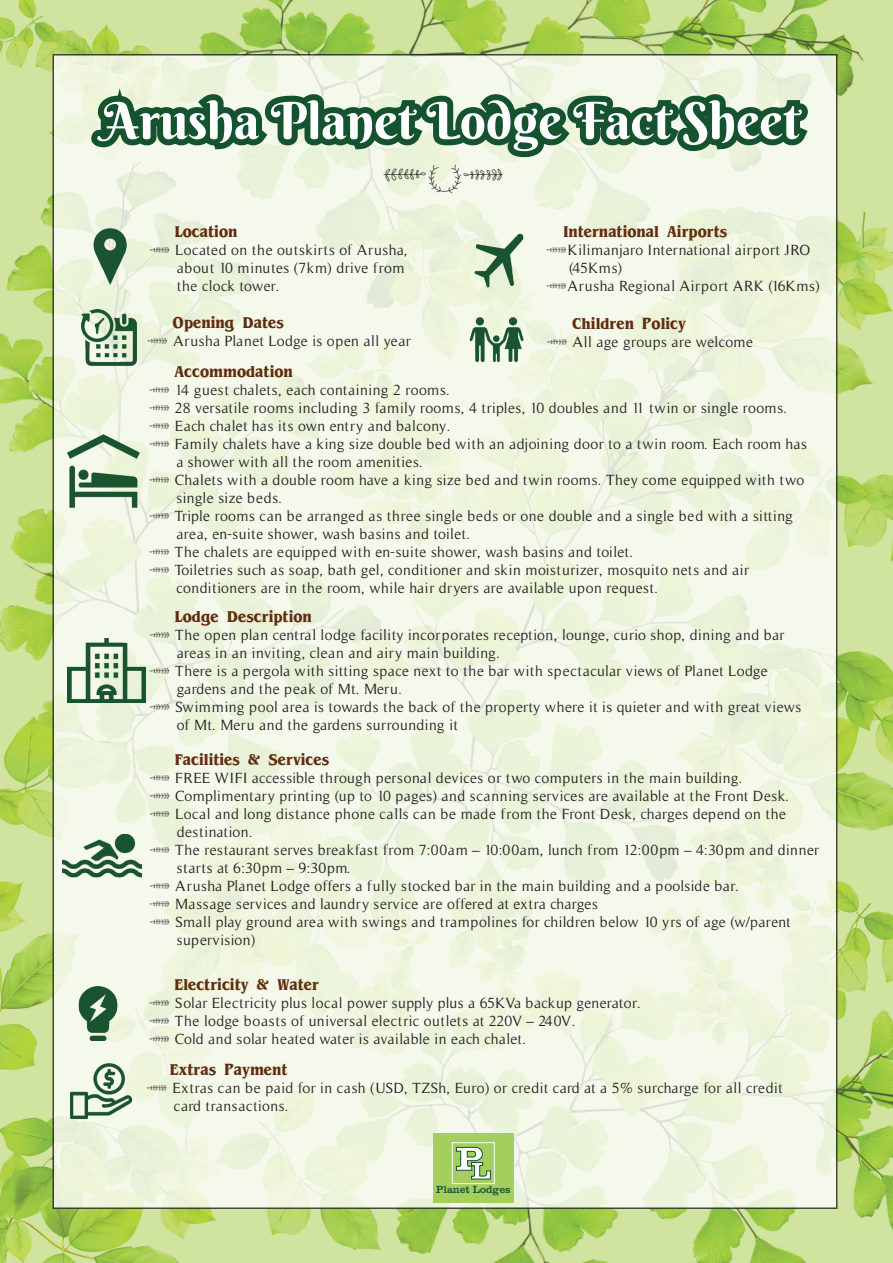
<style>
.page{position:relative;width:893px;height:1263px;background:#fff}
.page>*{position:absolute;margin:0;border:0;box-sizing:border-box;transform-origin:0 0}
.t1{font:51px "Berkshire Swash";color:#fff}
.t2{font:30px "Poppy";color:#231f20}
.t3{font:15px/18px "Timeless";letter-spacing:.03em;color:#231f20}
.t4{font:700 15px "Brian James Condensed";color:#622d0e}
.t5{font:10.8px "Clarendon LT Std";color:#125233}
.s1{font-family:"Poppy"}
</style>
<div class="page">
<img style="left:0;top:0;width:893px;height:1263px">
<div style="left:53px;top:55px;width:784px;height:1153px;background:linear-gradient(to right,#f1f6e4,#f0f6e3)"></div>
<svg style="left:81px;top:65px;width:737px;height:101px;background:#9db89f"></svg>
<img style="left:82px;top:225px;width:60px;height:63px">
<img style="left:472px;top:232px;width:54px;height:57px">
<img style="left:82px;top:310px;width:55px;height:56px">
<img style="left:467px;top:311px;width:57px;height:57px">
<img style="left:67px;top:434px;width:72px;height:73px">
<img style="left:67px;top:638px;width:78px;height:65px">
<img style="left:63px;top:832px;width:78px;height:49px">
<img style="left:71px;top:986px;width:55px;height:55px">
<img style="left:77px;top:1135px;width:70px;height:66px">
<img style="left:70px;top:1059px;width:62px;height:64px">
<div style="left:433px;top:1133px;width:81px;height:70px;background:#a4ce5d"></div>
<svg style="left:456px;top:1147px;width:35px;height:33px"></svg>
<div style="left:452px;top:1142px;width:43px;height:42px;border:1px solid #fff"></div>
<p class="t1" style="left:101px;top:89px;width:700px">Arusha Planet Lodge Fact Sheet</p>
<p class="t2" style="left:383px;top:156px;width:123px">AbB</p>
<p class="t4" style="left:175px;top:221px;width:64px">Location</p>
<p class="t3" style="left:150px;top:241px;width:259px;text-align:right"><span class="s1">B</span> Located on the outskirts of Arusha, about 10 minutes (7km) drive from</p>
<p class="t3" style="left:177px;top:277px;width:104px">the clock tower.</p>
<p class="t4" style="left:172px;top:312px;width:113px">Opening Dates</p>
<p class="t3" style="left:148px;top:332px;width:265px"><span class="s1">B</span> Arusha Planet Lodge is open all year</p>
<p class="t4" style="left:563px;top:221px;width:165px">International Airports</p>
<p class="t3" style="left:569px;top:241px;width:243px;text-indent:-22px"><span class="s1">B</span>Kilimanjaro International airport JRO (45Kms)</p>
<p class="t3" style="left:547px;top:277px;width:275px"><span class="s1">B</span>Arusha Regional Airport ARK (16Kms)</p>
<p class="t4" style="left:572px;top:313px;width:115px">Children Policy</p>
<p class="t3" style="left:547px;top:333px;width:208px"><span class="s1">B</span> All age groups are welcome</p>
<p class="t4" style="left:174px;top:361px;width:120px">Accommodation</p>
<p class="t3" style="left:149px;top:381px;width:302px"><span class="s1">B</span> 14 guest chalets, each containing 2 rooms.</p>
<p class="t3" style="left:149px;top:399px;width:639px"><span class="s1">B</span> 28 versatile rooms including 3 family rooms, 4 triples, 10 doubles and 11 twin or single rooms.</p>
<p class="t3" style="left:149px;top:417px;width:302px"><span class="s1">B</span> Each chalet has its own entry and balcony.</p>
<p class="t3" style="left:176px;top:435px;width:632px;text-indent:-27px"><span class="s1">B</span> Family chalets have a king size double bed with an adjoining door to a twin room. Each room has a shower with all the room amenities.</p>
<p class="t3" style="left:176px;top:471px;width:629px;text-indent:-27px"><span class="s1">B</span> Chalets with a double room have a king size bed and twin rooms. They come equipped with two single size beds.</p>
<p class="t3" style="left:176px;top:507px;width:618px;text-indent:-27px"><span class="s1">B</span> Triple rooms can be arranged as three single beds or one double and a single bed with a sitting area, en-suite shower, wash basins and toilet.</p>
<p class="t3" style="left:149px;top:543px;width:485px"><span class="s1">B</span> The chalets are equipped with en-suite shower, wash basins and toilet.</p>
<p class="t3" style="left:149px;top:561px;width:601px"><span class="s1">B</span> Toiletries such as soap, bath gel, conditioner and skin moisturizer, mosquito nets and air</p>
<p class="t3" style="left:176px;top:579px;width:483px">conditioners are in the room, while hair dryers are available upon request.</p>
<p class="t4" style="left:175px;top:605px;width:139px">Lodge Description</p>
<p class="t3" style="left:177px;top:625px;width:609px;text-indent:-27px"><span class="s1">B</span> The open plan central lodge facility incorporates reception, lounge, curio shop, dining and bar areas in an inviting, clean and airy main building.</p>
<p class="t3" style="left:150px;top:661px;width:619px"><span class="s1">B</span> There is a pergola with sitting space next to the bar with spectacular views of Planet Lodge</p>
<p class="t3" style="left:177px;top:679px;width:227px">gardens and the peak of Mt. Meru.</p>
<p class="t3" style="left:177px;top:697px;width:626px;text-indent:-27px"><span class="s1">B</span> Swimming pool area is towards the back of the property where it is quieter and with great views of Mt. Meru and the gardens surrounding it</p>
<p class="t4" style="left:175px;top:749px;width:156px">Facilities &amp; Services</p>
<p class="t3" style="left:150px;top:769px;width:594px"><span class="s1">B</span> FREE WIFI accessible through personal devices or two computers in the main building.</p>
<p class="t3" style="left:150px;top:787px;width:641px"><span class="s1">B</span> Complimentary printing (up to 10 pages) and scanning services are available at the Front Desk.</p>
<p class="t3" style="left:150px;top:805px;width:638px"><span class="s1">B</span> Local and long distance phone calls can be made from the Front Desk, charges depend on the</p>
<p class="t3" style="left:177px;top:823px;width:77px">destination.</p>
<p class="t3" style="left:177px;top:841px;width:644px;text-indent:-27px"><span class="s1">B</span> The restaurant serves breakfast from 7:00am – 10:00am, lunch from 12:00pm – 4:30pm and dinner starts at 6:30pm – 9:30pm.</p>
<p class="t3" style="left:150px;top:877px;width:591px"><span class="s1">B</span> Arusha Planet Lodge offers a fully stocked bar in the main building and a poolside bar.</p>
<p class="t3" style="left:150px;top:895px;width:450px"><span class="s1">B</span> Massage services and laundry service are offered at extra charges</p>
<p class="t3" style="left:177px;top:913px;width:615px;text-indent:-27px"><span class="s1">B</span> Small play ground area with swings and trampolines for children below 10 yrs of age (w/parent supervision)</p>
<p class="t4" style="left:174px;top:974px;width:146px">Electricity &amp; Water</p>
<p class="t3" style="left:149px;top:994px;width:493px"><span class="s1">B</span> Solar Electricity plus local power supply plus a 65KVa backup generator.</p>
<p class="t3" style="left:149px;top:1012px;width:427px"><span class="s1">B</span> The lodge boasts of universal electric outlets at 220V – 240V.</p>
<p class="t3" style="left:149px;top:1030px;width:378px"><span class="s1">B</span> Cold and solar heated water is available in each chalet.</p>
<p class="t4" style="left:169px;top:1059px;width:119px">Extras Payment</p>
<p class="t3" style="left:174px;top:1079px;width:610px;text-indent:-27px"><span class="s1">B</span> Extras can be paid for in cash (USD, TZSh, Euro) or credit card at a 5% surcharge for all credit card transactions.</p>
<p class="t5" style="left:436px;top:1183px;width:76px">Planet Lodges</p>
</div>
